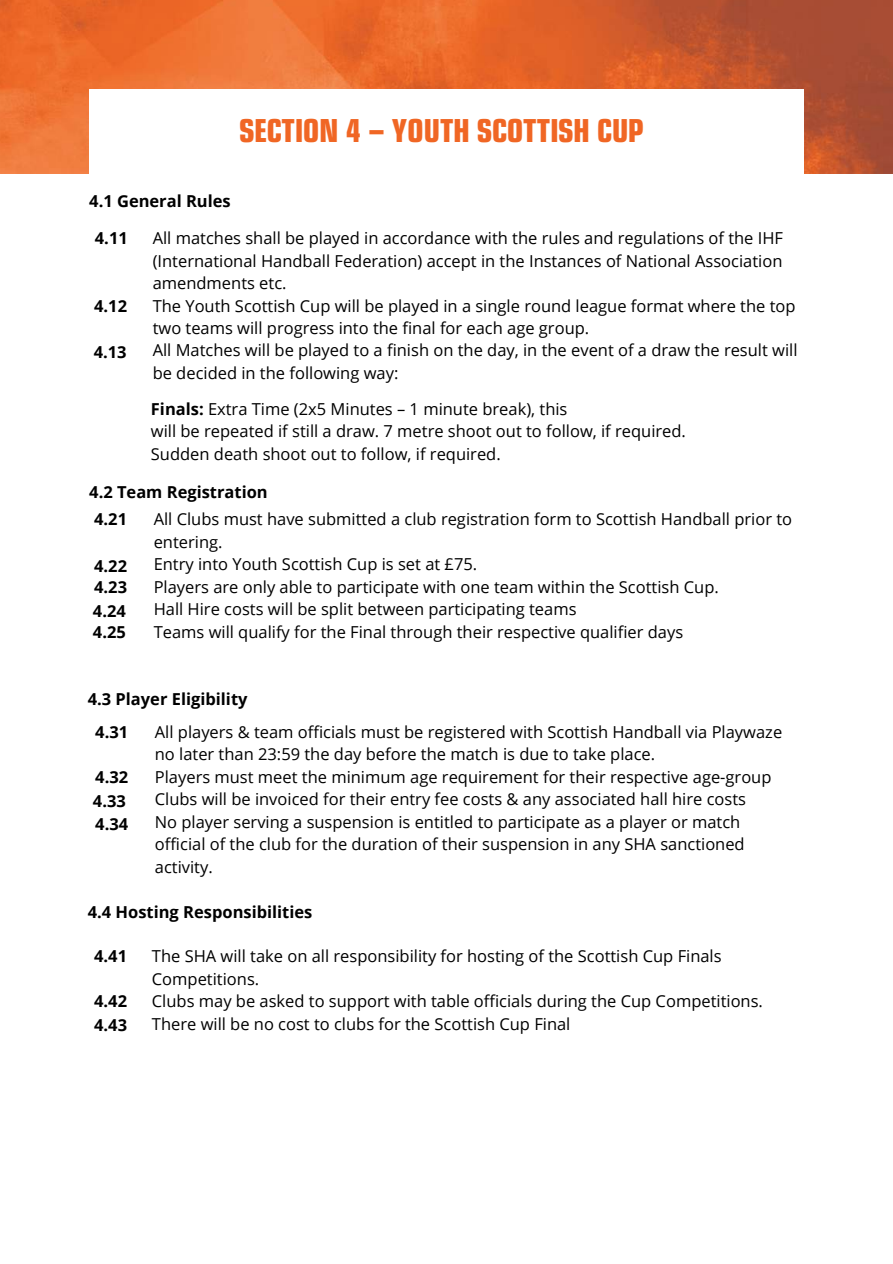
<style>
.page{position:relative;width:893px;height:1264px;background:#fff}
.page>*{position:absolute;margin:0;border:0;box-sizing:border-box;transform-origin:0 0}
.t1{font:700 32.55px "Eurostile Condensed BQ";color:#f06624}
.t2{font:16.5px/22.5px "Open Sans";color:#000}
.t3{font:700 16.5px/23.7px "Open Sans";color:#000}
.s1{font-weight:700}
</style>
<div class="page">
<img style="left:0;top:0;width:892px;height:174px">
<div style="left:89px;top:89px;width:714px;height:268px;background:#fff"></div>
<h1 class="t1" style="left:239px;top:113px;width:405px">SECTION 4 – YOUTH SCOTTISH CUP</h1>
<p class="t3" style="left:89px;top:188px;width:143px">4.1 General Rules</p>
<p class="t3" style="left:95px;top:226px;width:34px">4.11</p>
<p class="t3" style="left:94px;top:293px;width:34px">4.12</p>
<p class="t3" style="left:94px;top:339px;width:34px">4.13</p>
<p class="t2" style="left:153px;top:226px;width:646px">All matches shall be played in accordance with the rules and regulations of the IHF (International Handball Federation) accept in the Instances of National Association amendments etc.<br>The Youth Scottish Cup will be played in a single round league format where the top two teams will progress into the final for each age group.<br>All Matches will be played to a finish on the day, in the event of a draw the result will be decided in the following way:</p>
<p class="t2" style="left:151px;top:397px;width:536px"><span class="s1">Finals:</span> Extra Time (2x5 Minutes – 1 minute break), this<br>will be repeated if still a draw. 7 metre shoot out to follow, if required.<br>Sudden death shoot out to follow, if required.</p>
<p class="t3" style="left:89px;top:480px;width:180px">4.2 Team Registration</p>
<p class="t3" style="left:94px;top:507px;width:34px">4.21</p>
<p class="t3" style="left:94px;top:555px;width:34px;line-height:21px">4.22<br>4.23</p>
<p class="t3" style="left:93px;top:598px;width:34px">4.24</p>
<p class="t3" style="left:93px;top:620px;width:34px">4.25</p>
<p class="t2" style="left:154px;top:507px;width:640px">All Clubs must have submitted a club registration form to Scottish Handball prior to entering.<br>Entry into Youth Scottish Cup is set at £75.<br>Players are only able to participate with one team within the Scottish Cup.<br>Hall Hire costs will be split between participating teams<br>Teams will qualify for the Final through their respective qualifier days</p>
<p class="t3" style="left:88px;top:686px;width:161px">4.3 Player Eligibility</p>
<p class="t2" style="left:155px;top:720px;width:629px">All players &amp; team officials must be registered with Scottish Handball via Playwaze no later than 23:59 the day before the match is due to take place.<br>Players must meet the minimum age requirement for their respective age-group Clubs will be invoiced for their entry fee costs &amp; any associated hall hire costs<br>No player serving a suspension is entitled to participate as a player or match official of the club for the duration of their suspension in any SHA sanctioned activity.</p>
<p class="t3" style="left:95px;top:719px;width:34px">4.31</p>
<p class="t3" style="left:93px;top:764px;width:37px">4.32<br>4.33<br>4.34</p>
<p class="t3" style="left:88px;top:899px;width:226px">4.4 Hosting Responsibilities</p>
<p class="t3" style="left:94px;top:943px;width:34px">4.41</p>
<p class="t3" style="left:94px;top:988px;width:34px">4.42<br>4.43</p>
<p class="t2" style="left:152px;top:944px;width:612px">The SHA will take on all responsibility for hosting of the Scottish Cup Finals Competitions.<br>Clubs may be asked to support with table officials during the Cup Competitions.<br>There will be no cost to clubs for the Scottish Cup Final</p>
</div>
